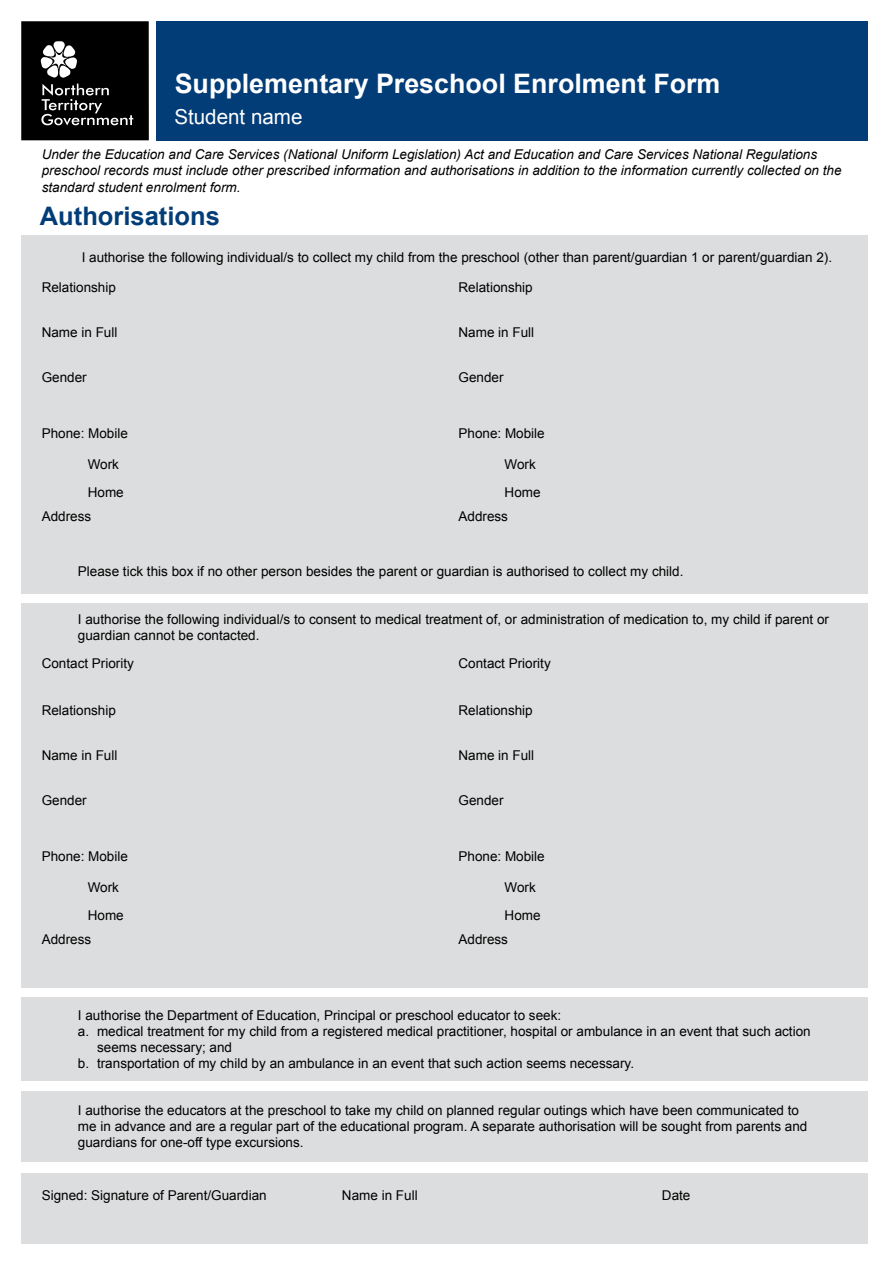
<style>
.page{position:relative;width:893px;height:1263px;background:#fff}
.page>*{position:absolute;margin:0;border:0;box-sizing:border-box;transform-origin:0 0}
.t1{font:700 26.85px "Arial";color:#fff}
.t2{font:700 25.5px "Arial";color:#033d78}
.t3{font:20.55px "Arial";color:#fff}
.t4{font:13.5px/16.2px "Arial";color:#000}
.t5{font:italic 13.5px/16.2px "Arial";color:#000}
</style>
<div class="page">
<div style="left:21px;top:21px;width:128px;height:119px;background:#000"></div>
<svg style="left:41px;top:41px;width:36px;height:37px"></svg>
<svg style="left:41px;top:84px;width:92px;height:41px"></svg>
<div style="left:156px;top:21px;width:712px;height:119px;background:#033d78"></div>
<div style="left:21px;top:235px;width:847px;height:359px;background:#dcddde"></div>
<div style="left:21px;top:603px;width:847px;height:384px;background:#dcddde"></div>
<div style="left:21px;top:1091px;width:847px;height:70px;background:#dcddde"></div>
<div style="left:21px;top:997px;width:847px;height:83px;background:#dcddde"></div>
<div style="left:21px;top:1173px;width:847px;height:70px;background:#dcddde"></div>
<h1 class="t1" style="left:175px;top:66px;width:547px">Supplementary Preschool Enrolment Form</h1>
<h3 class="t3" style="left:174px;top:103px;width:130px">Student name</h3>
<p class="t5" style="left:42px;top:147px;width:801px">Under the Education and Care Services (National Uniform Legislation) Act and Education and Care Services National Regulations preschool records must include other prescribed information and authorisations in addition to the information currently collected on the standard student enrolment form.</p>
<h2 class="t2" style="left:40px;top:199px;width:181px">Authorisations</h2>
<p class="t4" style="left:82px;top:249px;width:752px">I authorise the following individual/s to collect my child from the preschool (other than parent/guardian 1 or parent/guardian 2).</p>
<p class="t4" style="left:42px;top:280px;width:76px">Relationship</p>
<p class="t4" style="left:458px;top:280px;width:76px">Relationship</p>
<p class="t4" style="left:42px;top:325px;width:77px">Name in Full</p>
<p class="t4" style="left:458px;top:325px;width:77px">Name in Full</p>
<p class="t4" style="left:42px;top:370px;width:47px">Gender</p>
<p class="t4" style="left:458px;top:370px;width:47px">Gender</p>
<p class="t4" style="left:42px;top:425px;width:88px">Phone: Mobile</p>
<p class="t4" style="left:458px;top:425px;width:88px">Phone: Mobile</p>
<p class="t4" style="left:88px;top:457px;width:33px">Work</p>
<p class="t4" style="left:505px;top:457px;width:33px">Work</p>
<p class="t4" style="left:88px;top:484px;width:38px">Home</p>
<p class="t4" style="left:505px;top:484px;width:38px">Home</p>
<p class="t4" style="left:42px;top:509px;width:51px">Address</p>
<p class="t4" style="left:458px;top:509px;width:51px">Address</p>
<p class="t4" style="left:78px;top:563px;width:607px">Please tick this box if no other person besides the parent or guardian is authorised to collect my child.</p>
<p class="t4" style="left:78px;top:611px;width:753px">I authorise the following individual/s to consent to medical treatment of, or administration of medication to, my child if parent or guardian cannot be contacted.</p>
<p class="t4" style="left:42px;top:655px;width:94px">Contact Priority</p>
<p class="t4" style="left:458px;top:655px;width:94px">Contact Priority</p>
<p class="t4" style="left:42px;top:703px;width:76px">Relationship</p>
<p class="t4" style="left:458px;top:703px;width:76px">Relationship</p>
<p class="t4" style="left:42px;top:747px;width:77px">Name in Full</p>
<p class="t4" style="left:458px;top:747px;width:77px">Name in Full</p>
<p class="t4" style="left:42px;top:792px;width:47px">Gender</p>
<p class="t4" style="left:458px;top:792px;width:47px">Gender</p>
<p class="t4" style="left:42px;top:848px;width:88px">Phone: Mobile</p>
<p class="t4" style="left:458px;top:848px;width:88px">Phone: Mobile</p>
<p class="t4" style="left:88px;top:880px;width:33px">Work</p>
<p class="t4" style="left:505px;top:880px;width:33px">Work</p>
<p class="t4" style="left:88px;top:907px;width:38px">Home</p>
<p class="t4" style="left:505px;top:907px;width:38px">Home</p>
<p class="t4" style="left:42px;top:931px;width:51px">Address</p>
<p class="t4" style="left:458px;top:931px;width:51px">Address</p>
<p class="t4" style="left:78px;top:1007px;width:485px">I authorise the Department of Education, Principal or preschool educator to seek:</p>
<p class="t4" style="left:78px;top:1023px;width:734px">a. medical treatment for my child from a registered medical practitioner, hospital or ambulance in an event that such action</p>
<p class="t4" style="left:97px;top:1039px;width:137px">seems necessary; and</p>
<p class="t4" style="left:78px;top:1055px;width:558px">b. transportation of my child by an ambulance in an event that such action seems necessary.</p>
<p class="t4" style="left:78px;top:1102px;width:731px">I authorise the educators at the preschool to take my child on planned regular outings which have been communicated to me in advance and are a regular part of the educational program. A separate authorisation will be sought from parents and guardians for one-off type excursions.</p>
<p class="t4" style="left:42px;top:1187px;width:227px">Signed: Signature of Parent/Guardian</p>
<p class="t4" style="left:342px;top:1187px;width:77px">Name in Full</p>
<p class="t4" style="left:662px;top:1187px;width:30px">Date</p>
</div>
